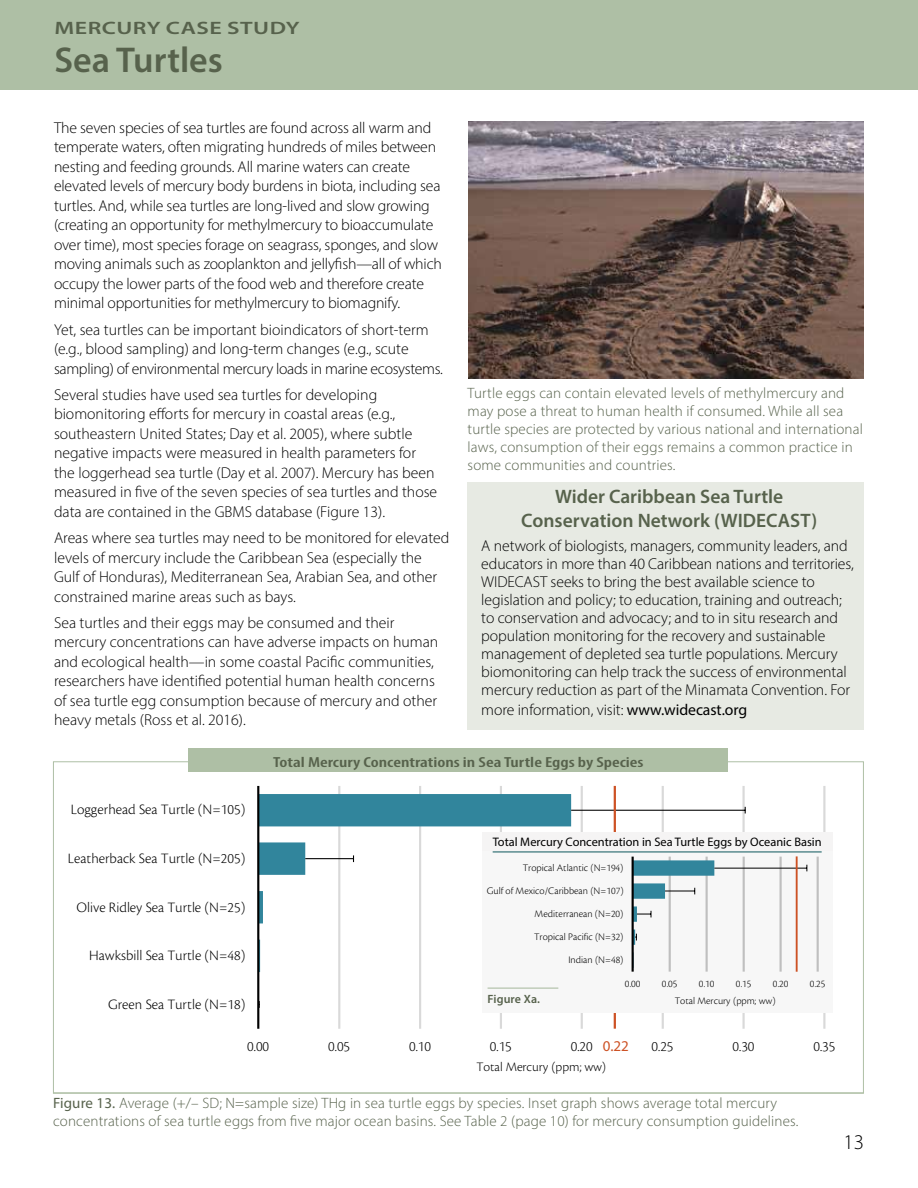
<style>
.page{position:relative;width:918px;height:1188px;background:#fff}
.page>*{position:absolute;margin:0;border:0;box-sizing:border-box;transform-origin:0 0}
.t1{font:600 36px "Myriad Pro";color:#57624c}
.t2{font:300 21px "Myriad Pro";color:#000}
.t3{font:600 19.5px/23.4px "Myriad Pro";color:#57624c;text-align:center}
.t4{font:600 18px "Myriad Pro";letter-spacing:.02em;color:#57624c;scale:1.33 1}
.t5{font:300 15.75px/19.5px "Myriad Pro";letter-spacing:-.005em;color:#000}
.t6{font:300 15px/18px "Myriad Pro";letter-spacing:.01em;color:#57624c}
.t7{font:300 15px "Cronos Pro";color:#000}
.t8{font:15px "Myriad Pro";color:#cd5225}
.t9{font:600 condensed 14.7px "Myriad Pro";color:#57624c;scale:1.33 1}
.t10{font:300 13.5px "Cronos Pro";color:#000}
.t11{font:12.3px "Myriad Pro";color:#000}
.t12{font:600 12px "Myriad Pro";letter-spacing:.005em;color:#57624c}
.t13{font:300 10.5px "Cronos Pro";letter-spacing:.005em;color:#000}
.s1{font-weight:400}
</style>
<div class="page">
<img style="left:468px;top:121px;width:396px;height:258px">
<hr style="left:53px;top:1092px;width:811px;height:2px;background:#aebfa5">
<div style="left:468px;top:482px;width:396px;height:248px;background:#e7eae3"></div>
<hr style="left:338px;top:786px;width:2px;height:243px;background:#d9d9d9">
<hr style="left:419px;top:786px;width:2px;height:243px;background:#d9d9d9">
<hr style="left:500px;top:786px;width:2px;height:243px;background:#d9d9d9">
<hr style="left:581px;top:786px;width:2px;height:243px;background:#d9d9d9">
<hr style="left:662px;top:786px;width:2px;height:243px;background:#d9d9d9">
<hr style="left:742px;top:786px;width:3px;height:243px;background:#d9d9d9">
<hr style="left:823px;top:786px;width:2px;height:243px;background:#d9d9d9">
<svg style="left:259px;top:794px;width:312px;height:227px"></svg>
<hr style="left:305px;top:858px;width:49px;height:1px;background:#000">
<hr style="left:571px;top:810px;width:174px;height:1px;background:#000">
<hr style="left:257px;top:786px;width:2px;height:243px;background:#000">
<hr style="left:614px;top:786px;width:2px;height:243px;background:#cd5225">
<div style="left:482px;top:845px;width:351px;height:168px;background:#f7f7f7"></div>
<hr style="left:669px;top:857px;width:2px;height:115px;background:#bfbfbf">
<hr style="left:706px;top:857px;width:2px;height:115px;background:#bfbfbf">
<hr style="left:743px;top:857px;width:2px;height:115px;background:#bfbfbf">
<hr style="left:780px;top:857px;width:2px;height:115px;background:#bfbfbf">
<hr style="left:817px;top:857px;width:2px;height:115px;background:#bfbfbf">
<svg style="left:634px;top:860px;width:80px;height:108px"></svg>
<hr style="left:714px;top:868px;width:93px;height:1px;background:#000">
<hr style="left:632px;top:857px;width:2px;height:115px;background:#000">
<div style="left:482px;top:832px;width:351px;height:19px;background:#f5f4f4"></div>
<hr style="left:493px;top:852px;width:329px;height:1px;background:#0c575c">
<hr style="left:796px;top:856px;width:2px;height:116px;background:#cd5225">
<hr style="left:488px;top:988px;width:70px;height:1px;background:#aebfa5">
<div style="left:188px;top:749px;width:540px;height:23px;background:#aebfa5"></div>
<div style="left:0;top:0;width:918px;height:90px;background:#aebfa5"></div>
<p class="t4" style="left:55px;top:16px;width:186px">MERCURY CASE STUDY</p>
<h1 class="t1" style="left:54px;top:37px;width:170px">Sea Turtles</h1>
<p class="t5" style="left:54px;top:118px;width:390px">The seven species of sea turtles are found across all warm and temperate waters, often migrating hundreds of miles between nesting and feeding grounds. All marine waters can create elevated levels of mercury body burdens in biota, including sea turtles. And, while sea turtles are long-lived and slow growing (creating an opportunity for methylmercury to bioaccumulate over time), most species forage on seagrass, sponges, and slow moving animals such as zooplankton and jellyfish—all of which occupy the lower parts of the food web and therefore create minimal opportunities for methylmercury to biomagnify.</p>
<p class="t5" style="left:54px;top:319px;width:390px">Yet, sea turtles can be important bioindicators of short-term (e.g., blood sampling) and long-term changes (e.g., scute sampling) of environmental mercury loads in marine ecosystems.</p>
<p class="t5" style="left:54px;top:385px;width:385px">Several studies have used sea turtles for developing biomonitoring efforts for mercury in coastal areas (e.g., southeastern United States; Day et al. 2005), where subtle negative impacts were measured in health parameters for the loggerhead sea turtle (Day et al. 2007). Mercury has been measured in five of the seven species of sea turtles and those data are contained in the GBMS database (Figure 13).</p>
<p class="t5" style="left:54px;top:528px;width:397px">Areas where sea turtles may need to be monitored for elevated levels of mercury include the Caribbean Sea (especially the Gulf of Honduras), Mediterranean Sea, Arabian Sea, and other constrained marine areas such as bays.</p>
<p class="t5" style="left:54px;top:613px;width:386px">Sea turtles and their eggs may be consumed and their mercury concentrations can have adverse impacts on human and ecological health—in some coastal Pacific communities, researchers have identified potential human health concerns of sea turtle egg consumption because of mercury and other heavy metals (Ross et al. 2016).</p>
<p class="t6" style="left:468px;top:384px;width:397px">Turtle eggs can contain elevated levels of methylmercury and may pose a threat to human health if consumed. While all sea turtle species are protected by various national and international laws, consumption of their eggs remains a common practice in some communities and countries.</p>
<p class="t3" style="left:521px;top:484px;width:298px">Wider Caribbean Sea Turtle<br>Conservation Network (WIDECAST)</p>
<p class="t5" style="left:481px;top:537px;width:374px;line-height:18px">A network of biologists, managers, community leaders, and educators in more than 40 Caribbean nations and territories, WIDECAST seeks to bring the best available science to legislation and policy; to education, training and outreach; to conservation and advocacy; and to in situ research and population monitoring for the recovery and sustainable management of depleted sea turtle populations. Mercury biomonitoring can help track the success of environmental mercury reduction as part of the Minamata Convention. For</p>
<p class="t5" style="left:481px;top:700px;width:267px">more information, visit: <span class="s1">www.widecast.org</span></p>
<p class="t7" style="left:71px;top:801px;width:176px">Loggerhead Sea Turtle (N=105)</p>
<p class="t7" style="left:68px;top:850px;width:179px">Leatherback Sea Turtle (N=205)</p>
<p class="t7" style="left:77px;top:898px;width:170px">Olive Ridley Sea Turtle (N=25)</p>
<p class="t7" style="left:89px;top:947px;width:158px">Hawksbill Sea Turtle (N=48)</p>
<p class="t7" style="left:108px;top:995px;width:139px">Green Sea Turtle (N=18)</p>
<p class="t9" style="left:273px;top:754px;width:280px">Total Mercury Concentrations in Sea Turtle Eggs by Species</p>
<p class="t11" style="left:493px;top:834px;width:331px">Total Mercury Concentration in Sea Turtle Eggs by Oceanic Basin</p>
<p class="t13" style="left:523px;top:862px;width:102px">Tropical Atlantic (N=194)</p>
<p class="t13" style="left:487px;top:885px;width:138px">Gulf of Mexico/Caribbean (N=107)</p>
<p class="t13" style="left:535px;top:908px;width:90px">Mediterranean (N=20)</p>
<p class="t13" style="left:534px;top:931px;width:91px">Tropical Pacific (N=32)</p>
<p class="t13" style="left:568px;top:954px;width:57px">Indian (N=48)</p>
<p class="t12" style="left:488px;top:992px;width:54px">Figure Xa.</p>
<p class="t13" style="left:625px;top:978px;width:17px">0.00</p>
<p class="t13" style="left:662px;top:978px;width:17px">0.05</p>
<p class="t13" style="left:699px;top:978px;width:17px">0.10</p>
<p class="t13" style="left:736px;top:978px;width:17px">0.15</p>
<p class="t13" style="left:773px;top:978px;width:17px">0.20</p>
<p class="t13" style="left:810px;top:978px;width:17px">0.25</p>
<p class="t13" style="left:675px;top:994px;width:102px">Total Mercury (ppm; ww)</p>
<p class="t8" style="left:603px;top:1036px;width:28px">0.22</p>
<p class="t7" style="left:247px;top:1038px;width:23px">0.00</p>
<p class="t7" style="left:328px;top:1038px;width:23px">0.05</p>
<p class="t7" style="left:409px;top:1038px;width:23px">0.10</p>
<p class="t7" style="left:490px;top:1038px;width:23px">0.15</p>
<p class="t7" style="left:571px;top:1038px;width:23px">0.20</p>
<p class="t7" style="left:652px;top:1038px;width:23px">0.25</p>
<p class="t7" style="left:733px;top:1038px;width:23px">0.30</p>
<p class="t7" style="left:813px;top:1038px;width:23px">0.35</p>
<p class="t10" style="left:477px;top:1059px;width:131px">Total Mercury (ppm; ww)</p>
<p class="t6" style="left:53px;top:1094px;width:747px"><span class="s1">Figure 13.</span> Average (+/– SD; N=sample size) THg in sea turtle eggs by species. Inset graph shows average total mercury concentrations of sea turtle eggs from five major ocean basins. See Table 2 (page 10) for mercury consumption guidelines.</p>
<h2 class="t2" style="left:844px;top:1130px;width:22px">13</h2>
</div>
